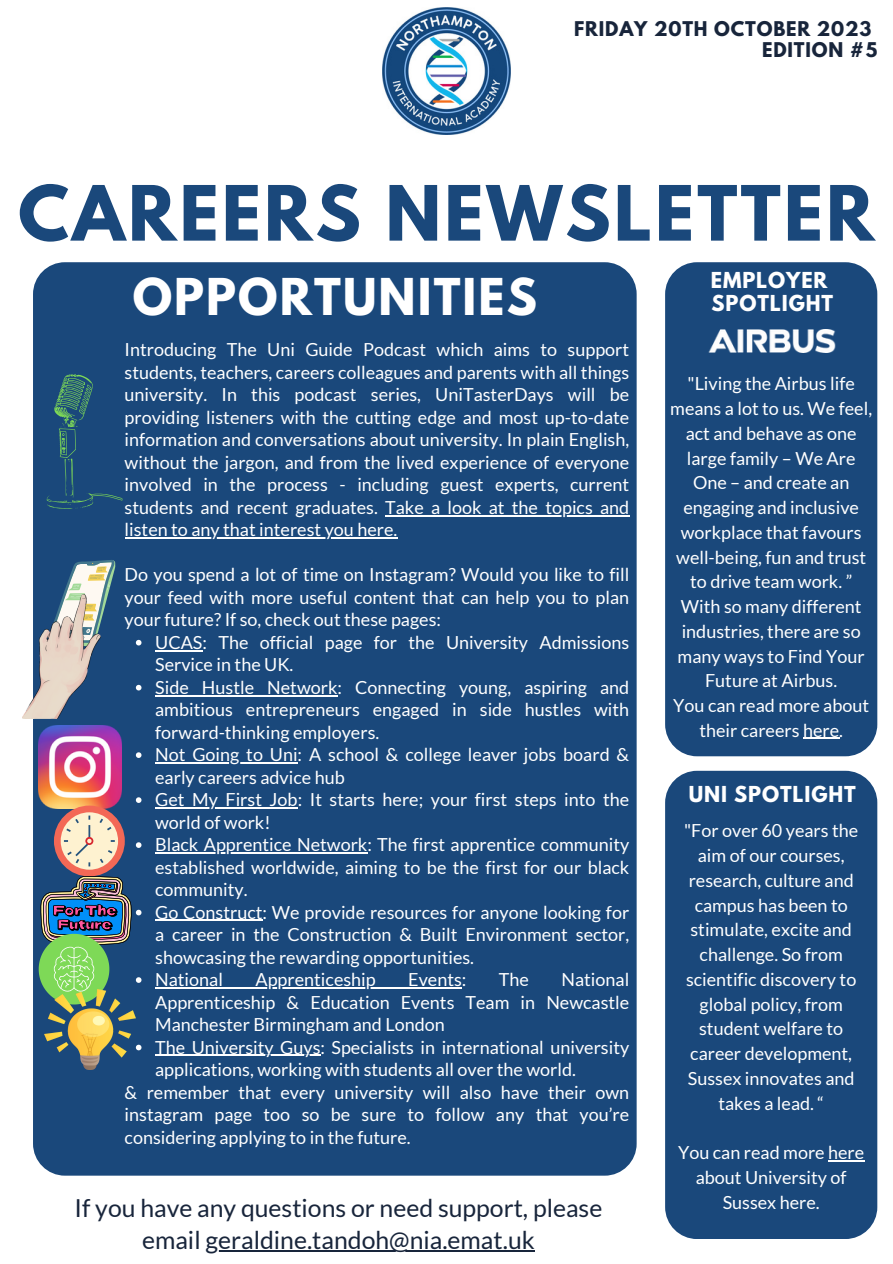
<style>
.page{position:relative;width:893px;height:1264px;background:#fff}
.page>*{position:absolute;margin:0;border:0;box-sizing:border-box;transform-origin:0 0}
.t1{font:700 67.5px "League Spartan";letter-spacing:.045em;color:#1a487b}
.t2{font:700 45px "League Spartan";letter-spacing:.045em;color:#fff}
.t3{font:24.75px/31.7px "Lato";color:#18253b;text-align:center}
.t4{font:700 19.5px "League Spartan";letter-spacing:.045em;color:#fff}
.t5{font:18px/24.8px "Lato";color:#fff;text-align:justify}
.t6{font:700 18px "League Spartan";letter-spacing:.045em;color:#18253b}
</style>
<div class="page">
<div style="left:33px;top:262px;width:603px;height:913px;background:#1a487b;border-radius:32px"></div>
<div style="left:665px;top:262px;width:212px;height:494px;background:#1a487b;border-radius:32px"></div>
<div style="left:665px;top:770px;width:212px;height:468px;background:#1a487b;border-radius:32px"></div>
<img style="left:383px;top:8px;width:127px;height:127px">
<hr style="left:205px;top:1250px;width:329px;height:2px;background:#18253b">
<svg style="left:47px;top:374px;width:76px;height:135px"></svg>
<svg style="left:63px;top:560px;width:53px;height:61px"></svg>
<img style="left:22px;top:595px;width:79px;height:123px">
<img style="left:39px;top:725px;width:83px;height:83px">
<svg style="left:136px;top:640px;width:5px;height:5px"></svg>
<hr style="left:155px;top:650px;width:47px;height:1px;background:#fff">
<svg style="left:136px;top:685px;width:5px;height:5px"></svg>
<hr style="left:155px;top:695px;width:182px;height:1px;background:#fff">
<svg style="left:136px;top:752px;width:5px;height:6px"></svg>
<hr style="left:155px;top:762px;width:142px;height:1px;background:#fff">
<svg style="left:136px;top:797px;width:5px;height:6px"></svg>
<hr style="left:155px;top:807px;width:143px;height:1px;background:#fff">
<svg style="left:136px;top:842px;width:5px;height:6px"></svg>
<hr style="left:155px;top:852px;width:212px;height:1px;background:#fff">
<hr style="left:155px;top:919px;width:107px;height:2px;background:#fff">
<hr style="left:155px;top:987px;width:307px;height:1px;background:#fff">
<svg style="left:136px;top:1044px;width:5px;height:6px"></svg>
<hr style="left:155px;top:1054px;width:165px;height:1px;background:#fff">
<hr style="left:385px;top:515px;width:244px;height:1px;background:#fff">
<hr style="left:125px;top:537px;width:272px;height:1px;background:#fff">
<div style="left:54px;top:805px;width:71px;height:71px;background:#f36856;border-radius:50%"></div>
<div style="left:61px;top:812px;width:57px;height:57px;background:#fef2d0;border-radius:50%"></div>
<svg style="left:99px;top:816px;width:14px;height:15px"></svg>
<svg style="left:100px;top:850px;width:14px;height:15px"></svg>
<svg style="left:64px;top:815px;width:26px;height:51px"></svg>
<div style="left:85px;top:837px;width:8px;height:8px;border:2px solid #d7282f;border-radius:50%"></div>
<svg style="left:39px;top:876px;width:102px;height:113px"></svg>
<img style="left:45px;top:989px;width:91px;height:80px">
<img style="left:708px;top:329px;width:128px;height:24px">
<hr style="left:803px;top:738px;width:36px;height:1px;background:#fff">
<hr style="left:828px;top:1160px;width:36px;height:1px;background:#fff">
<p class="t6" style="left:574px;top:20px;width:299px">FRIDAY 20TH OCTOBER 2023</p>
<p class="t6" style="left:762px;top:40px;width:116px">EDITION #5</p>
<p class="t1" style="left:18px;top:180px;width:857px">CAREERS NEWSLETTER</p>
<p class="t2" style="left:133px;top:274px;width:405px">OPPORTUNITIES</p>
<p class="t5" style="left:125px;top:338px;width:506px;line-height:22.5px">Introducing The Uni Guide Podcast which aims to support students, teachers, careers colleagues and parents with all things university. In this podcast series, UniTasterDays will be providing listeners with the cutting edge and most up-to-date information and conversations about university. In plain English, without the jargon, and from the lived experience of everyone involved in the process - including guest experts, current students and recent graduates. Take a look at the topics and listen to any that interest you here.</p>
<p class="t5" style="left:125px;top:563px;width:506px;line-height:22.5px">Do you spend a lot of time on Instagram? Would you like to fill your feed with more useful content that can help you to plan your future? If so, check out these pages:</p>
<p class="t5" style="left:155px;top:630px;width:475px;line-height:22.5px">UCAS: The official page for the University Admissions<br>Service in the UK.</p>
<p class="t5" style="left:155px;top:675px;width:475px;line-height:22.5px">Side Hustle Network: Connecting young, aspiring and ambitious entrepreneurs engaged in side hustles with forward-thinking employers.</p>
<p class="t5" style="left:155px;top:743px;width:475px;line-height:22.5px">Not Going to Uni: A school &amp; college leaver jobs board &amp; early careers advice hub</p>
<p class="t5" style="left:155px;top:788px;width:475px;line-height:22.5px">Get My First Job: It starts here; your first steps into the world of work!</p>
<p class="t5" style="left:155px;top:833px;width:475px;line-height:22.5px">Black Apprentice Network: The first apprentice community established worldwide, aiming to be the first for our black community.</p>
<p class="t5" style="left:155px;top:900px;width:475px;line-height:22.5px">Go Construct: We provide resources for anyone looking for a career in the Construction &amp; Built Environment sector, showcasing the rewarding opportunities.</p>
<p class="t5" style="left:155px;top:966px;width:69px">National</p>
<p class="t5" style="left:255px;top:966px;width:122px">Apprenticeship</p>
<p class="t5" style="left:408px;top:966px;width:60px">Events:</p>
<p class="t5" style="left:499px;top:966px;width:32px">The</p>
<p class="t5" style="left:155px;top:968px;width:475px;line-height:22.5px;text-indent:406px">National Apprenticeship &amp; Education Events Team in Newcastle Manchester Birmingham and London</p>
<p class="t5" style="left:155px;top:1035px;width:475px;line-height:22.5px">The University Guys: Specialists in international university applications, working with students all over the world.</p>
<p class="t5" style="left:125px;top:1080px;width:506px;line-height:22.5px">&amp; remember that every university will also have their own instagram page too so be sure to follow any that you’re considering applying to in the future.</p>
<p class="t3" style="left:75px;top:1191px;width:529px">If you have any questions or need support, please email geraldine.tandoh@nia.emat.uk</p>
<p class="t4" style="left:710px;top:271px;width:118px">EMPLOYER</p>
<p class="t4" style="left:711px;top:293px;width:123px">SPOTLIGHT</p>
<p class="t5" style="left:670px;top:371px;width:203px;text-align:center">"Living the Airbus life means a lot to us. We feel, act and behave as one large family – We Are<br>One – and create an engaging and inclusive workplace that favours well-being, fun and trust to drive team work. ”<br>With so many different industries, there are so many ways to Find Your<br>Future at Airbus.</p>
<p class="t5" style="left:673px;top:692px;width:197px;text-align:center">You can read more about their careers here.</p>
<p class="t4" style="left:688px;top:784px;width:169px">UNI SPOTLIGHT</p>
<p class="t5" style="left:684px;top:818px;width:176px;text-align:center">"For over 60 years the aim of our courses, research, culture and campus has been to stimulate, excite and challenge. So from scientific discovery to global policy, from student welfare to career development,<br>Sussex innovates and takes a lead. “</p>
<p class="t5" style="left:678px;top:1139px;width:188px;text-align:center">You can read more here about University of<br>Sussex here.</p>
</div>
